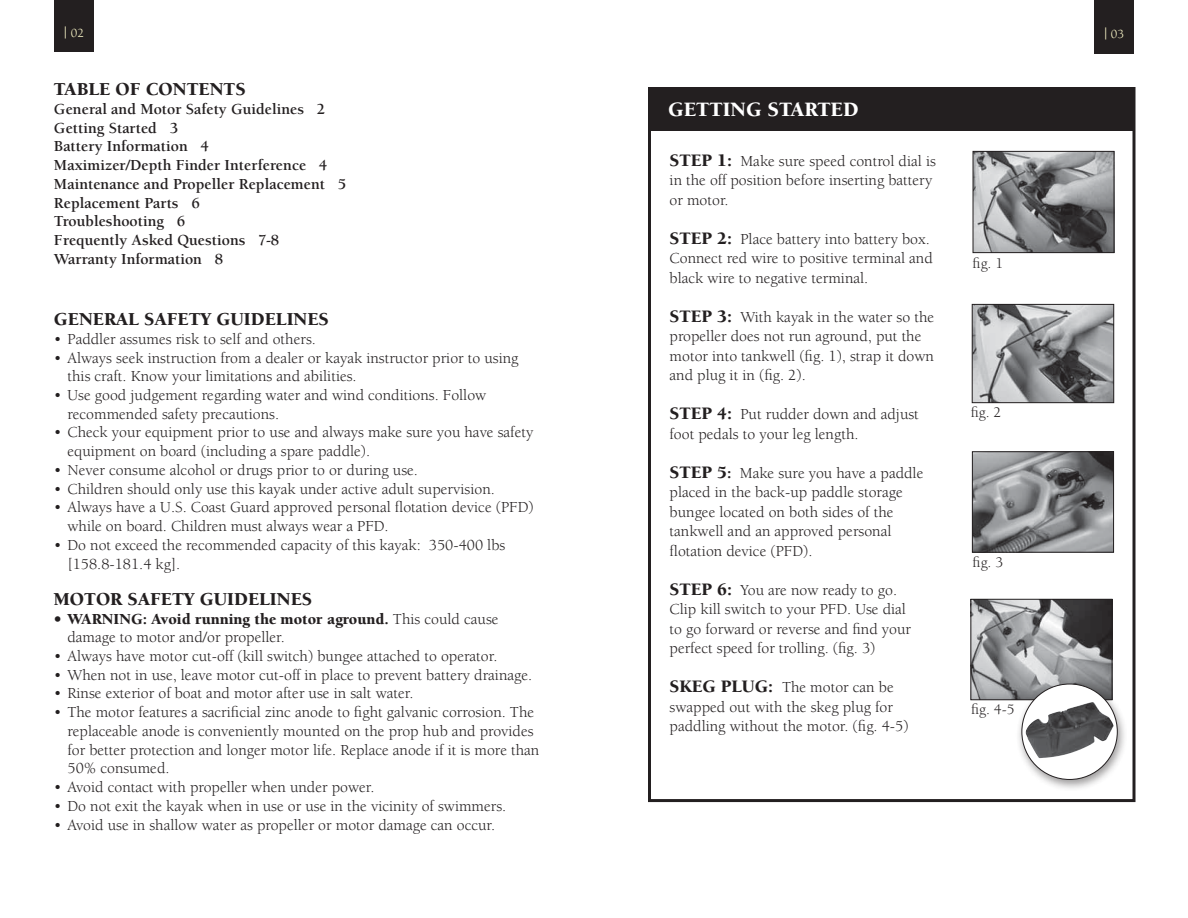
<style>
.page{position:relative;width:1188px;height:918px;background:#fff}
.page>*{position:absolute;margin:0;border:0;box-sizing:border-box;transform-origin:0 0}
.t1{font:900 21px "Berkeley";color:#fff}
.t2{font:900 18.75px "Berkeley";color:#231f20}
.t3{font:15.75px/19.5px "Berkeley";color:#231f20}
.t4{font:700 15.75px/18.8px "Berkeley";color:#231f20}
.t5{font:900 15.75px "Berkeley";color:#231f20}
.t6{font:15px "Berkeley";color:#231f20}
.t7{font:12.75px "Berkeley";color:#fffbcc}
.s1{font-size:15px}
.s2{font-weight:900}
.s3{font-weight:900;font-size:18px}
</style>
<div class="page">
<div style="left:54px;top:0;width:40px;height:52px;background:#231f20"></div>
<div style="left:1094px;top:0;width:40px;height:53px;background:#231f20"></div>
<div style="left:648px;top:87px;width:488px;height:715px;border:3px solid #231f20"></div>
<img style="left:974px;top:306px;width:138px;height:95px">
<div style="left:972px;top:304px;width:142px;height:99px;border:1px solid #231f20"></div>
<img style="left:974px;top:453px;width:138px;height:98px">
<div style="left:972px;top:451px;width:142px;height:102px;border:1px solid #231f20"></div>
<div style="left:649px;top:88px;width:484px;height:43px;background:#231f20"></div>
<img style="left:975px;top:153px;width:137px;height:98px">
<div style="left:973px;top:151px;width:141px;height:102px;border:1px solid #231f20"></div>
<img style="left:972px;top:601px;width:138px;height:97px">
<div style="left:970px;top:599px;width:142px;height:101px;border:1px solid #231f20"></div>
<div style="left:1015px;top:679px;width:112px;height:113px;background:#231f20;opacity:.45"></div>
<svg style="left:1022px;top:684px;width:95px;height:95px"></svg>
<img style="left:1041px;top:702px;width:51px;height:21px">
<p class="t7" style="left:64px;top:26px;width:22px"><span class="s1">|</span> 02</p>
<p class="t2" style="left:54px;top:79px;width:193px">TABLE OF CONTENTS</p>
<p class="t4" style="left:54px;top:100px;width:294px">General and Motor Safety Guidelines 2<br>Getting Started 3<br>Battery Information 4<br>Maximizer/Depth Finder Interference 4<br>Maintenance and Propeller Replacement 5<br>Replacement Parts 6<br>Troubleshooting 6<br>Frequently Asked Questions 7-8<br>Warranty Information 8</p>
<p class="t2" style="left:54px;top:309px;width:277px">GENERAL SAFETY GUIDELINES</p>
<p class="t3" style="left:54px;top:329px;width:263px">• Paddler assumes risk to self and others.</p>
<p class="t3" style="left:67px;top:349px;width:453px;line-height:18.8px;text-indent:-13px">• Always seek instruction from a dealer or kayak instructor prior to using this craft. Know your limitations and abilities.</p>
<p class="t3" style="left:67px;top:386px;width:420px;line-height:18.8px;text-indent:-13px">• Use good judgement regarding water and wind conditions. Follow recommended safety precautions.</p>
<p class="t3" style="left:67px;top:423px;width:467px;line-height:18.8px;text-indent:-13px">• Check your equipment prior to use and always make sure you have safety equipment on board (including a spare paddle).</p>
<p class="t3" style="left:54px;top:461px;width:366px">• Never consume alcohol or drugs prior to or during use.</p>
<p class="t3" style="left:54px;top:479px;width:442px">• Children should only use this kayak under active adult supervision.</p>
<p class="t3" style="left:67px;top:498px;width:468px;line-height:18.8px;text-indent:-13px">• Always have a U.S. Coast Guard approved personal flotation device (PFD) while on board. Children must always wear a PFD.</p>
<p class="t3" style="left:67px;top:536px;width:439px;line-height:18.8px;text-indent:-13px">• Do not exceed the recommended capacity of this kayak: 350-400 lbs [158.8-181.4 kg].</p>
<p class="t2" style="left:54px;top:589px;width:260px">MOTOR SAFETY GUIDELINES</p>
<p class="t5" style="left:54px;top:610px;width:39px">• WARNIN</p>
<p class="t3" style="left:67px;top:610px;width:433px;line-height:18.8px;text-indent:64px"><span class="s2">G: AVOID RUNNING THE MOTOR AGROUND.</span> This could cause damage to motor and/or propeller.</p>
<p class="t3" style="left:54px;top:647px;width:445px">• Always have motor cut-off (kill switch) bungee attached to operator.</p>
<p class="t3" style="left:54px;top:665px;width:480px">• When not in use, leave motor cut-off in place to prevent battery drainage.</p>
<p class="t3" style="left:54px;top:684px;width:361px">• Rinse exterior of boat and motor after use in salt water.</p>
<p class="t3" style="left:67px;top:703px;width:473px;line-height:18.8px;text-indent:-13px">• The motor features a sacrificial zinc anode to fight galvanic corrosion. The replaceable anode is conveniently mounted on the prop hub and provides for better protection and longer motor life. Replace anode if it is more than 50% consumed.</p>
<p class="t3" style="left:54px;top:778px;width:322px">• Avoid contact with propeller when under power.</p>
<p class="t3" style="left:54px;top:797px;width:454px">• Do not exit the kayak when in use or use in the vicinity of swimmers.</p>
<p class="t3" style="left:54px;top:815px;width:443px">• Avoid use in shallow water as propeller or motor damage can occur.</p>
<h1 class="t1" style="left:668px;top:98px;width:177px">GETTIN G STARTED</h1>
<p class="t3" style="left:670px;top:151px;width:268px"><span class="s3">STEP 1:</span> Make sure speed control dial is in the off position before inserting battery or motor.</p>
<p class="t3" style="left:670px;top:229px;width:265px"><span class="s3">STEP 2:</span> Place battery into battery box.<br>Connect red wire to positive terminal and black wire to negative terminal.</p>
<p class="t3" style="left:670px;top:307px;width:266px"><span class="s3">STEP 3:</span> With kayak in the water so the propeller does not run aground, put the motor into tankwell (fig. 1), strap it down and plug it in (fig. 2).</p>
<p class="t3" style="left:670px;top:405px;width:251px"><span class="s3">STEP 4:</span> Put rudder down and adjust foot pedals to your leg length.</p>
<p class="t3" style="left:670px;top:463px;width:255px"><span class="s3">STEP 5</span><span class="s2">:</span> Make sure you have a paddle placed in the back-up paddle storage bungee located on both sides of the tankwell and an approved personal flotation device (PFD).</p>
<p class="t3" style="left:670px;top:580px;width:243px"><span class="s3">STEP 6:</span> You are now ready to go.<br>Clip kill switch to your PFD. Use dial to go forward or reverse and find your perfect speed for trolling. (fig. 3)</p>
<p class="t3" style="left:670px;top:678px;width:241px"><span class="s3">SKEG PLUG:</span> The motor can be swapped out with the skeg plug for paddling without the motor. (fig. 4-5)</p>
<p class="t6" style="left:973px;top:256px;width:32px">fig. 1</p>
<p class="t6" style="left:971px;top:405px;width:32px">fig. 2</p>
<p class="t6" style="left:973px;top:554px;width:32px">fig. 3</p>
<p class="t6" style="left:971px;top:702px;width:45px">fig. 4-5</p>
<p class="t7" style="left:1104px;top:27px;width:22px"><span class="s1">|</span> 03</p>
</div>
